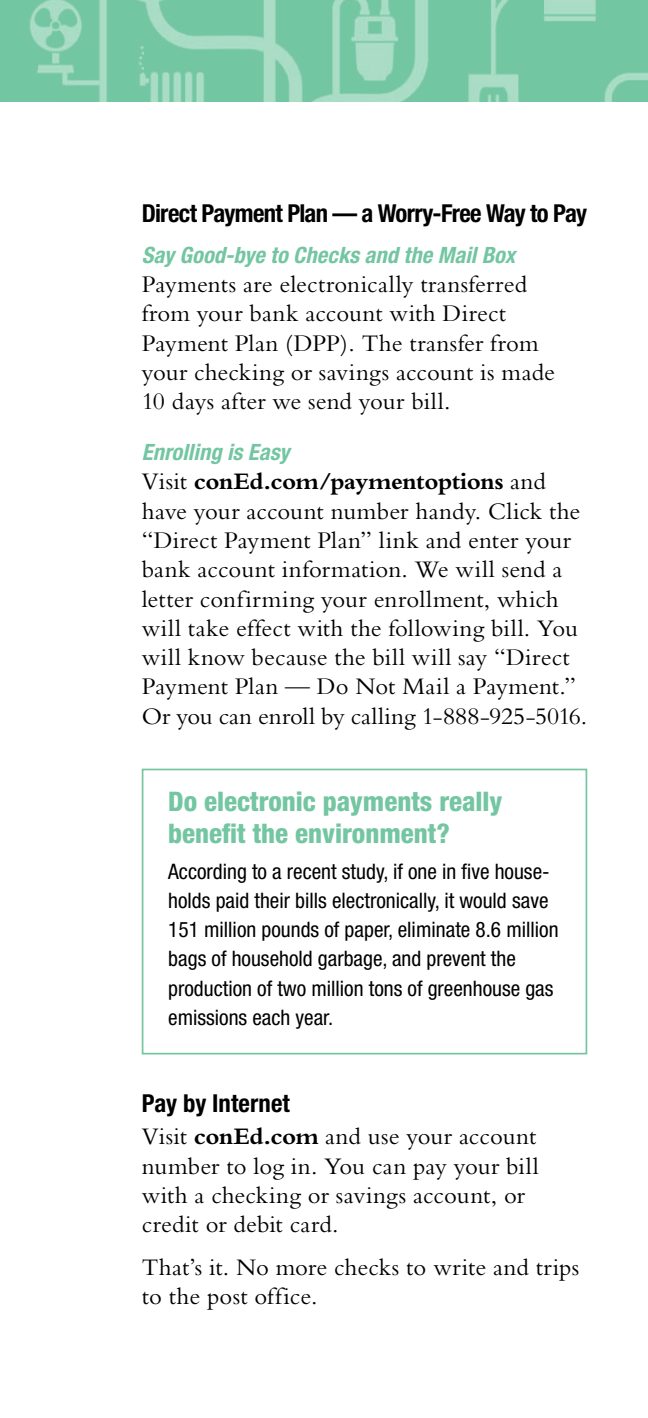
<style>
.page{position:relative;width:648px;height:1418px;background:#fff}
.page>*{position:absolute;margin:0;border:0;box-sizing:border-box;transform-origin:0 0}
.t1{font:800 condensed 27px/31.5px "Helvetica Neue";color:#73c6a1}
.t2{font:24.75px/29.2px "Bembo";letter-spacing:.005em;color:#000}
.t3{font:700 condensed 24.75px "Helvetica Neue";letter-spacing:-.025em;color:#000}
.t4{font:700 condensed 24.75px "Helvetica Neue";letter-spacing:.005em;color:#000}
.t5{font:italic 700 condensed 22.5px "Helvetica Neue";letter-spacing:.005em;color:#73c6a1}
.t6{font:condensed 21.38px/29.2px "Helvetica Neue";color:#000}
.s1{font-weight:700}
</style>
<div class="page">
<img style="left:0;top:0;width:648px;height:101px">
<div style="left:142px;top:768px;width:445px;height:286px;border:2px solid #73c6a1"></div>
<p class="t3" style="left:142px;top:198px;width:447px">Direct Payment Plan — a Worry-Free Way to Pay</p>
<p class="t5" style="left:142px;top:241px;width:375px">Say Good-bye to Checks and the Mail Box</p>
<p class="t2" style="left:142px;top:269px;width:415px">Payments are electronically transferred from your bank account with Direct Payment Plan (DPP). The transfer from your checking or savings account is made 10 days after we send your bill.</p>
<p class="t5" style="left:142px;top:438px;width:149px">Enrolling is Easy</p>
<p class="t2" style="left:142px;top:466px;width:447px">Visit <span class="s1">conEd.com/paymentoptions</span> and have your account number handy. Click the “Direct Payment Plan” link and enter your bank account information. We will send a letter confirming your enrollment, which will take effect with the following bill. You will know because the bill will say “Direct Payment Plan — Do Not Mail a Payment.” Or you can enroll by calling 1-888-925-5016.</p>
<p class="t1" style="left:168px;top:785px;width:336px">Do electronic payments really benefit the environment?</p>
<p class="t6" style="left:168px;top:856px;width:392px">According to a recent study, if one in five house&shy;holds paid their bills electronically, it would save 151 million pounds of paper, eliminate 8.6 million bags of household garbage, and prevent the production of two million tons of greenhouse gas emissions each year.</p>
<p class="t4" style="left:142px;top:1088px;width:150px">Pay by Internet</p>
<p class="t2" style="left:142px;top:1121px;width:398px">Visit <span class="s1">conEd.com</span> and use your account number to log in. You can pay your bill with a checking or savings account, or credit or debit card.</p>
<p class="t2" style="left:142px;top:1252px;width:439px">That’s it. No more checks to write and trips to the post office.</p>
</div>
